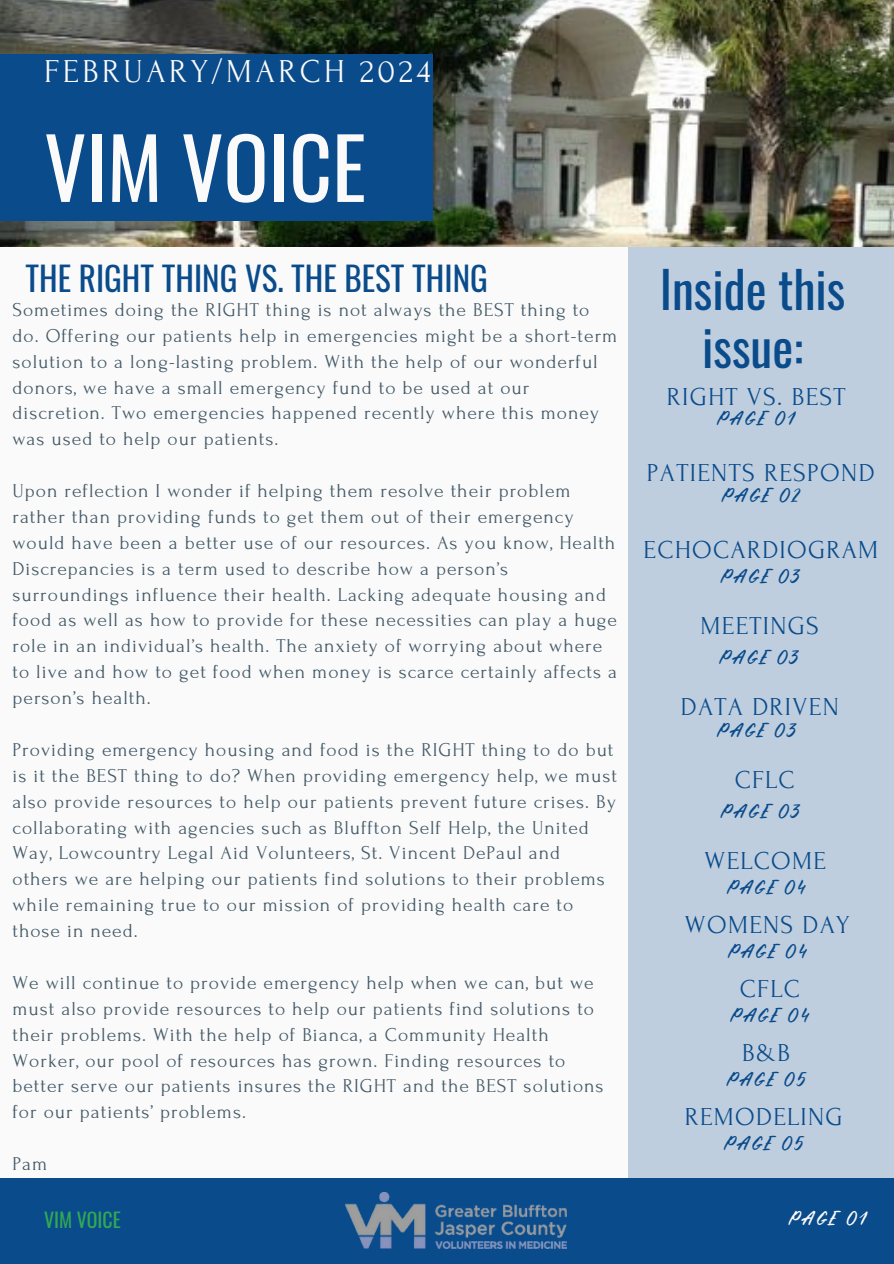
<style>
.page{position:relative;width:894px;height:1264px;background:#fff}
.page>*{position:absolute;margin:0;border:0;box-sizing:border-box;transform-origin:0 0}
.t1{font:83.4px "Oswald";color:#fafafa}
.t2{font:49.65px/58.5px "Oswald";color:#0a4b8b;text-align:center}
.t3{font:33.3px "Forum";letter-spacing:.1em;color:#fafafa}
.t4{font:33.15px "Oswald";color:#0a4b8b}
.t5{font:25.8px "Forum";letter-spacing:.05em;color:#0a4b8b}
.t6{font:19.8px "Rabbits Junior";letter-spacing:.1em;color:#0a4b8b}
.t7{font:19.8px "Oswald";color:#31a953}
.t8{font:19.8px "Rabbits Junior";letter-spacing:.1em;color:#fafafa}
.t9{font:19.5px/25.8px "Forum";letter-spacing:.05em;color:#435967}
</style>
<div class="page">
<div style="left:0;top:0;width:893px;height:1263px;background:#fafafa"></div>
<div style="left:628px;top:244px;width:265px;height:933px;background:#becede"></div>
<img style="left:0;top:0;width:893px;height:246px">
<div style="left:0;top:54px;width:432px;height:166px;background:#0a4b8b"></div>
<div style="left:0;top:1177px;width:893px;height:86px;background:#0a4b8b"></div>
<img style="left:345px;top:1192px;width:221px;height:56px">
<h5 class="t3" style="left:44px;top:53px;width:387px">FEBRUARY/MARCH 2024</h5>
<h4 class="t1" style="left:44px;top:102px;width:323px">VIM VOICE</h4>
<h5 class="t4" style="left:25px;top:252px;width:463px">THE RIGHT THING VS. THE BEST THING</h5>
<h1 class="t9" style="left:13px;top:297px;width:606px">Sometimes doing the RIGHT thing is not always the BEST thing to do. Offering our patients help in emergencies might be a short-term solution to a long-lasting problem. With the help of our wonderful donors, we have a small emergency fund to be used at our discretion. Two emergencies happened recently where this money was used to help our patients.</h1>
<h4 class="t9" style="left:13px;top:478px;width:606px">Upon reflection I wonder if helping them resolve their problem rather than providing funds to get them out of their emergency would have been a better use of our resources. As you know, Health Discrepancies is a term used to describe how a person’s surroundings influence their health. Lacking adequate housing and food as well as how to provide for these necessities can play a huge role in an individual’s health. The anxiety of worrying about where to live and how to get food when money is scarce certainly affects a person’s health.</h4>
<h5 class="t9" style="left:13px;top:737px;width:606px">Providing emergency housing and food is the RIGHT thing to do but is it the BEST thing to do? When providing emergency help, we must also provide resources to help our patients prevent future crises. By collaborating with agencies such as Bluffton Self Help, the United Way, Lowcountry Legal Aid Volunteers, St. Vincent DePaul and others we are helping our patients find solutions to their problems while remaining true to our mission of providing health care to those in need.</h5>
<h4 class="t9" style="left:13px;top:970px;width:592px">We will continue to provide emergency help when we can, but we must also provide resources to help our patients find solutions to their problems. With the help of Bianca, a Community Health Worker, our pool of resources has grown. Finding resources to better serve our patients insures the RIGHT and the BEST solutions for our patients’ problems.</h4>
<h5 class="t9" style="left:13px;top:1151px;width:36px">Pam</h5>
<h4 class="t2" style="left:659px;top:258px;width:187px">Inside this issue:</h4>
<h4 class="t5" style="left:666px;top:382px;width:180px">RIGHT VS. BEST</h4>
<p class="t6" style="left:717px;top:406px;width:79px">PAGE 01</p>
<h4 class="t5" style="left:646px;top:459px;width:229px">PATIENTS RESPOND</h4>
<h5 class="t6" style="left:722px;top:483px;width:79px">PAGE 02</h5>
<h5 class="t5" style="left:643px;top:536px;width:236px">ECHOCARDIOGRAM</h5>
<h4 class="t6" style="left:721px;top:564px;width:80px">PAGE 03</h4>
<h4 class="t5" style="left:700px;top:611px;width:120px">MEETINGS</h4>
<h5 class="t6" style="left:720px;top:645px;width:80px">PAGE 03</h5>
<h4 class="t5" style="left:680px;top:692px;width:159px">DATA DRIVEN</h4>
<h5 class="t6" style="left:717px;top:718px;width:80px">PAGE 03</h5>
<h3 class="t5" style="left:734px;top:765px;width:61px">CFLC</h3>
<h2 class="t6" style="left:721px;top:799px;width:80px">PAGE 03</h2>
<p class="t5" style="left:704px;top:846px;width:123px">WELCOME</p>
<p class="t6" style="left:727px;top:874px;width:80px">PAGE 04</p>
<p class="t5" style="left:684px;top:911px;width:166px">WOMENS DAY</p>
<p class="t6" style="left:728px;top:939px;width:80px">PAGE 04</p>
<h5 class="t5" style="left:739px;top:975px;width:61px">CFLC</h5>
<h4 class="t6" style="left:731px;top:1003px;width:80px">PAGE 04</h4>
<h5 class="t5" style="left:742px;top:1039px;width:49px">B&amp;B</h5>
<p class="t6" style="left:727px;top:1067px;width:80px">PAGE 05</p>
<h5 class="t5" style="left:684px;top:1103px;width:159px">REMODELING</h5>
<h5 class="t6" style="left:724px;top:1131px;width:80px">PAGE 05</h5>
<h5 class="t7" style="left:44px;top:1204px;width:78px">VIM VOICE</h5>
<h4 class="t8" style="left:789px;top:1206px;width:79px">PAGE 01</h4>
</div>
